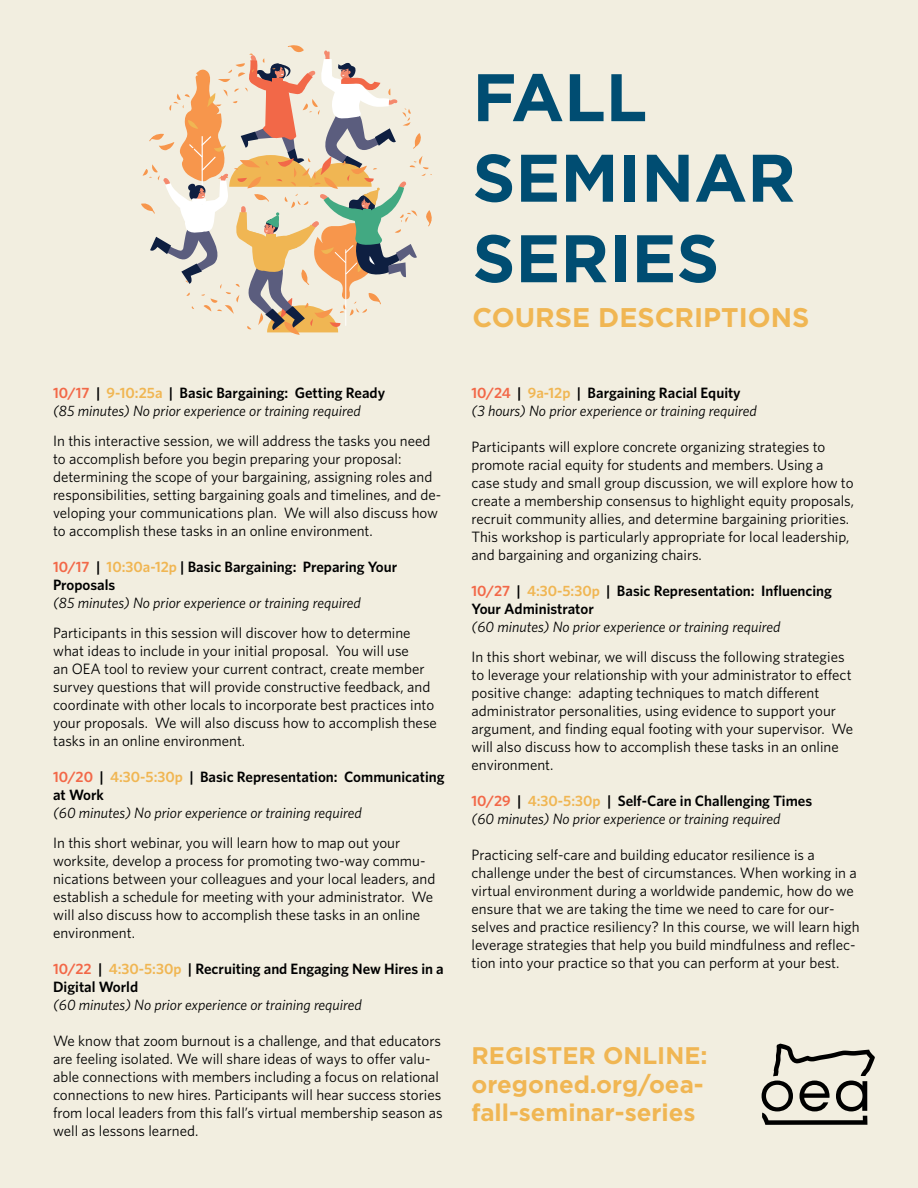
<style>
.page{position:relative;width:918px;height:1188px;background:#f2eee0}
.page>*{position:absolute;margin:0;border:0;box-sizing:border-box;transform-origin:0 0}
.t1{font:700 67.05px/80.6px "Gotham HTF";color:#004d72}
.t2{font:700 27px "Gotham HTF";color:#f0b653}
.t3{font:700 24px/28.8px "Gotham HTF";color:#f0b653}
.t4{font:15px/18px "Whitney";color:#000}
.t5{font:italic 15px/18px "Whitney";color:#000}
.t6{font:600 15px/18px "Whitney";color:#000}
.s1{font-weight:600;font-style:normal;color:#f26848}
.s2{font-weight:600;font-style:normal}
.s3{font-weight:600;font-style:normal;color:#f0b653}
.s4{color:#f26848}
.s5{color:#f0b653}
</style>
<div class="page">
<svg style="left:141px;top:45px;width:291px;height:290px"></svg>
<svg style="left:762px;top:1044px;width:113px;height:81px"></svg>
<p class="t5" style="left:53px;top:383px;width:334px"><span class="s1">10/17</span> <span class="s2">|</span> <span class="s3">9-10:25a</span> <span class="s2">| Basic Bargaining: Getting Ready </span>(85 minutes) No prior experience or training required</p>
<p class="t4" style="left:53px;top:431px;width:390px">In this interactive session, we will address the tasks you need to accomplish before you begin preparing your proposal: determining the scope of your bargaining, assigning roles and responsibilities, setting bargaining goals and timelines, and de&shy;veloping your communications plan. We will also discuss how to accomplish these tasks in an online environment.</p>
<p class="t6" style="left:53px;top:557px;width:346px"><span class="s4">10/17</span> | <span class="s5">10:30a-12p</span> | Basic Bargaining: Preparing Your<br>Proposals</p>
<p class="t5" style="left:53px;top:593px;width:309px">(85 minutes) No prior experience or training required</p>
<p class="t4" style="left:53px;top:623px;width:385px">Participants in this session will discover how to determine what ideas to include in your initial proposal. You will use<br>an OEA tool to review your current contract, create member survey questions that will provide constructive feedback, and coordinate with other locals to incorporate best practices into your proposals. We will also discuss how to accomplish these tasks in an online environment.</p>
<p class="t6" style="left:53px;top:767px;width:393px"><span class="s4">10/20</span> | <span class="s5">4:30-5:30p</span> | Basic Representation: Communicating at Work</p>
<p class="t5" style="left:53px;top:803px;width:310px">(60 minutes) No prior experience or training required</p>
<p class="t4" style="left:53px;top:833px;width:384px">In this short webinar, you will learn how to map out your worksite, develop a process for promoting two-way commu&shy;nications between your colleagues and your local leaders, and establish a schedule for meeting with your administrator. We will also discuss how to accomplish these tasks in an online environment.</p>
<p class="t6" style="left:53px;top:959px;width:392px"><span class="s4">10/22</span> | <span class="s5">4:30-5:30p</span> | Recruiting and Engaging New Hires in a<br>Digital World</p>
<p class="t5" style="left:53px;top:995px;width:310px">(60 minutes) No prior experience or training required</p>
<p class="t4" style="left:53px;top:1031px;width:391px">We know that zoom burnout is a challenge, and that educators are feeling isolated. We will share ideas of ways to offer valu&shy;able connections with members including a focus on relational connections to new hires. Participants will hear success stories from local leaders from this fall’s virtual membership season as well as lessons learned.</p>
<h1 class="t1" style="left:472px;top:55px;width:325px">FALL<br>SEMINAR<br>SERIES</h1>
<h2 class="t2" style="left:472px;top:301px;width:338px">COURSE DESCRIPTIONS</h2>
<p class="t5" style="left:472px;top:383px;width:287px"><span class="s1">10/24</span> <span class="s2">|</span> <span class="s3">9a-12p</span> <span class="s2">| Bargaining Racial Equity </span>(3 hours) No prior experience or training required</p>
<p class="t4" style="left:472px;top:437px;width:384px">Participants will explore concrete organizing strategies to promote racial equity for students and members. Using a case study and small group discussion, we will explore how to create a membership consensus to highlight equity proposals, recruit community allies, and determine bargaining priorities.<br>This workshop is particularly appropriate for local leadership, and bargaining and organizing chairs.</p>
<p class="t6" style="left:472px;top:581px;width:362px"><span class="s4">10/27</span> | <span class="s5">4:30-5:30p</span> | Basic Representation: Influencing<br>Your Administrator</p>
<p class="t5" style="left:472px;top:617px;width:310px">(60 minutes) No prior experience or training required</p>
<p class="t4" style="left:472px;top:647px;width:383px">In this short webinar, we will discuss the following strategies to leverage your relationship with your administrator to effect positive change: adapting techniques to match different administrator personalities, using evidence to support your argument, and finding equal footing with your supervisor. We will also discuss how to accomplish these tasks in an online environment.</p>
<p class="t5" style="left:472px;top:791px;width:342px"><span class="s1">10/29</span> <span class="s2">|</span> <span class="s3">4:30-5:30p</span> <span class="s2">| Self-Care in Challenging Times </span>(60 minutes) No prior experience or training required</p>
<p class="t4" style="left:472px;top:845px;width:390px">Practicing self-care and building educator resilience is a challenge under the best of circumstances. When working in a virtual environment during a worldwide pandemic, how do we ensure that we are taking the time we need to care for our&shy;selves and practice resiliency? In this course, we will learn high leverage strategies that help you build mindfulness and reflec&shy;tion into your practice so that you can perform at your best.</p>
<h3 class="t3" style="left:472px;top:1040px;width:237px">REGISTER ONLINE: oregoned.org/oea&shy;fall-seminar-series</h3>
</div>
